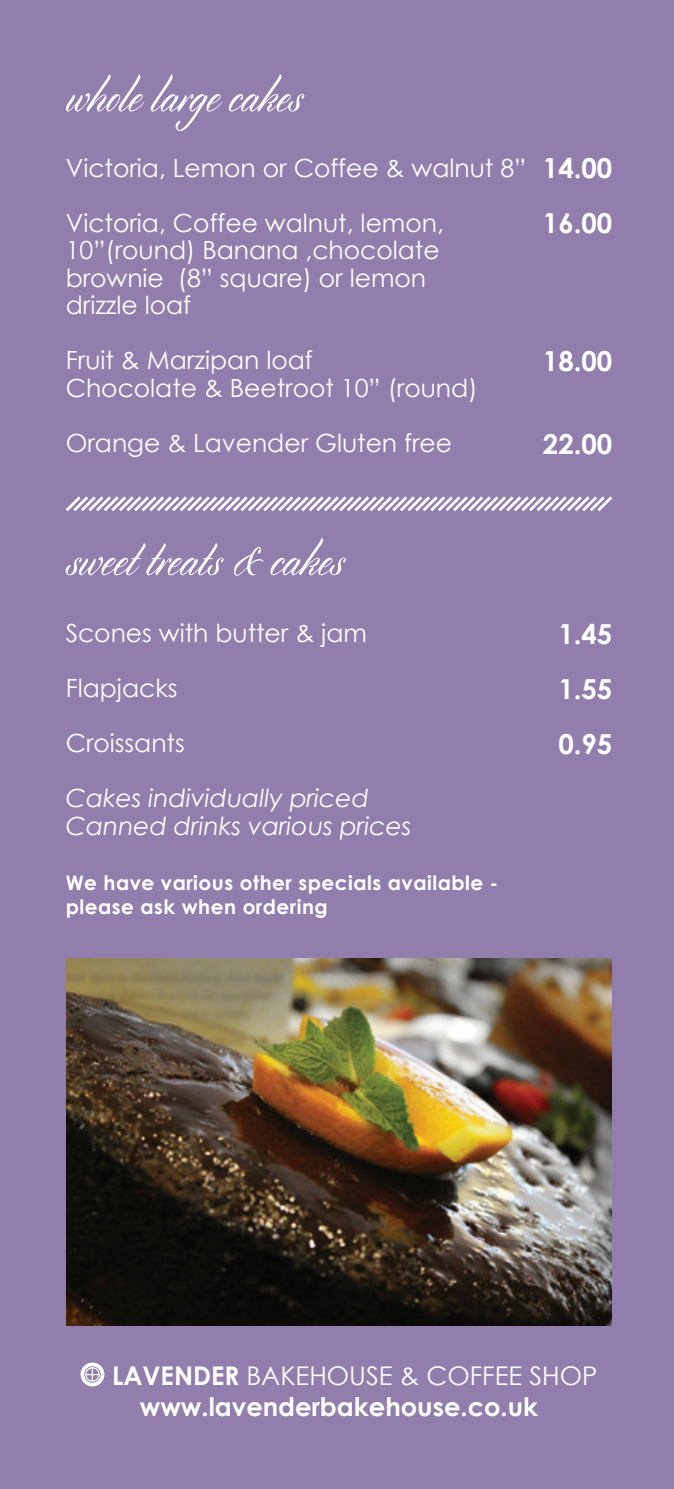
<style>
.page{position:relative;width:674px;height:1489px;background:#fff}
.page>*{position:absolute;margin:0;border:0;box-sizing:border-box;transform-origin:0 0}
.t1{font:62.5px "Cylburn";color:#fff;scale:.9 1}
.t2{font:700 27.5px "Century Gothic";color:#fff}
.t3{font:25.75px "Century Gothic";color:#fff}
.t4{font:700 25.75px "Century Gothic";color:#fff}
.t5{font:25px/27.5px "Century Gothic";color:#fff}
.t6{font:italic 25px/27.5px "Century Gothic";color:#fff}
.t7{font:700 20px/24px "Century Gothic";letter-spacing:.025em;color:#fff}
.s1{font-weight:700}
</style>
<div class="page">
<div style="left:0;top:0;width:673px;height:1488px;background:#927eac"></div>
<svg style="left:65px;top:496px;width:548px;height:16px"></svg>
<svg style="left:80px;top:1362px;width:24px;height:24px"></svg>
<img style="left:67px;top:958px;width:543px;height:367px">
<p class="t1" style="left:66px;top:60px;width:263px">whole large cakes</p>
<p class="t5" style="left:66px;top:153px;width:462px">Victoria, Lemon or Coffee &amp; walnut 8”</p>
<p class="t5" style="left:66px;top:208px;width:379px">Victoria, Coffee walnut, lemon,<br>10”(round) Banana ,chocolate brownie (8” square) or lemon drizzle loaf</p>
<p class="t5" style="left:66px;top:346px;width:413px">Fruit &amp; Marzipan loaf<br>Chocolate &amp; Beetroot 10” (round)</p>
<p class="t5" style="left:66px;top:428px;width:387px">Orange &amp; Lavender Gluten free</p>
<p class="t2" style="left:542px;top:151px;width:71px">14.00</p>
<p class="t2" style="left:542px;top:206px;width:71px">16.00</p>
<p class="t2" style="left:542px;top:344px;width:71px">18.00</p>
<p class="t2" style="left:542px;top:426px;width:71px">22.00</p>
<p class="t1" style="left:66px;top:524px;width:309px">sweet treats &amp; cakes</p>
<p class="t5" style="left:66px;top:619px;width:302px">Scones with butter &amp; jam</p>
<p class="t5" style="left:66px;top:674px;width:113px">Flapjacks</p>
<p class="t5" style="left:66px;top:729px;width:121px">Croissants</p>
<p class="t6" style="left:66px;top:784px;width:347px">Cakes individually priced<br>Canned drinks various prices</p>
<p class="t7" style="left:66px;top:870px;width:434px">We have various other specials available - please ask when ordering</p>
<p class="t2" style="left:558px;top:616px;width:55px">1.45</p>
<p class="t2" style="left:558px;top:671px;width:55px">1.55</p>
<p class="t2" style="left:558px;top:726px;width:55px">0.95</p>
<p class="t3" style="left:112px;top:1359px;width:486px"><span class="s1">LAVENDER</span> BAKEHOUSE &amp; COFFEE SHOP</p>
<p class="t4" style="left:140px;top:1389px;width:399px">www.lavenderbakehouse.co.uk</p>
</div>
